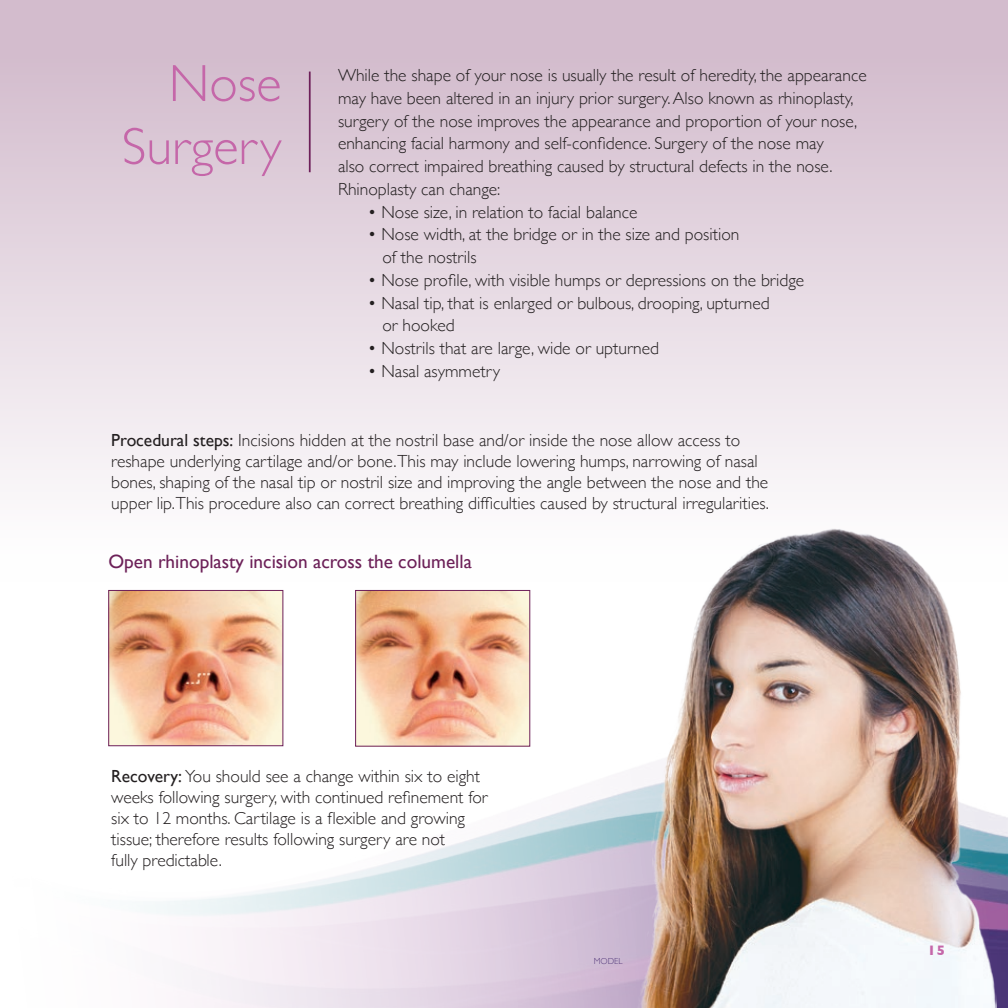
<style>
.page{position:relative;width:1008px;height:1008px;background:#fff}
.page>*{position:absolute;margin:0;border:0;box-sizing:border-box;transform-origin:0 0}
.t1{font:300 52.5px/63px "Gill Sans";color:#c567a9;text-align:right}
.t2{font:19.25px "Gill Sans";color:#6d2159}
.t3{font:300 17.5px/22.8px "Gill Sans";color:#231f20}
.t4{font:700 14px "Gill Sans";color:#c567a9}
.t5{font:300 8.75px "Gill Sans";color:#553a7c}
.s1{font-weight:400}
</style>
<div class="page">
<div style="left:0;top:0;width:1008px;height:581px;background:linear-gradient(to bottom,#cfb6c9,#fff)"></div>
<img style="left:108px;top:713px;width:900px;height:295px">
<hr style="left:309px;top:72px;width:2px;height:100px;background:#6d1f59">
<img style="left:110px;top:592px;width:171px;height:152px">
<div style="left:108px;top:590px;width:175px;height:156px;border:1px solid #6d1f59"></div>
<img style="left:357px;top:592px;width:171px;height:153px">
<div style="left:355px;top:590px;width:175px;height:157px;border:1px solid #6d1f59"></div>
<img style="left:637px;top:528px;width:360px;height:480px">
<h1 class="t1" style="left:122px;top:52px;width:161px">Nose<br>Surgery</h1>
<p class="t3" style="left:338px;top:64px;width:530px">While the shape of your nose is usually the result of heredity, the appearance may have been altered in an injury prior surgery. Also known as rhinoplasty, surgery of the nose improves the appearance and proportion of your nose, enhancing facial harmony and self-confidence. Surgery of the nose may<br>also correct impaired breathing caused by structural defects in the nose.<br>Rhinoplasty can change:</p>
<p class="t3" style="left:368px;top:201px;width:271px">• Nose size, in relation to facial balance</p>
<p class="t3" style="left:382px;top:223px;width:359px;text-indent:-15px">• Nose width, at the bridge or in the size and position of the nostrils</p>
<p class="t3" style="left:368px;top:269px;width:438px">• Nose profile, with visible humps or depressions on the bridge</p>
<p class="t3" style="left:382px;top:292px;width:389px;text-indent:-15px">• Nasal tip, that is enlarged or bulbous, drooping, upturned or hooked</p>
<p class="t3" style="left:368px;top:337px;width:293px">• Nostrils that are large, wide or upturned</p>
<p class="t3" style="left:368px;top:360px;width:134px">• Nasal asymmetry</p>
<p class="t3" style="left:111px;top:429px;width:659px;line-height:21px"><span class="s1">Procedural steps:</span> Incisions hidden at the nostril base and/or inside the nose allow access to reshape underlying cartilage and/or bone.This may include lowering humps, narrowing of nasal bones, shaping of the nasal tip or nostril size and improving the angle between the nose and the upper lip.This procedure also can correct breathing difficulties caused by structural irregularities.</p>
<p class="t2" style="left:108px;top:550px;width:365px">Open rhinoplasty incision across the columella</p>
<p class="t3" style="left:111px;top:765px;width:378px;line-height:21px"><span class="s1">Recovery:</span> You should see a change within six to eight weeks following surgery, with continued refinement for six to 12 months. Cartilage is a flexible and growing tissue; therefore results following surgery are not<br>fully predictable.</p>
<p class="t5" style="left:594px;top:956px;width:30px">MODEL</p>
<p class="t4" style="left:928px;top:942px;width:19px">15</p>
</div>
